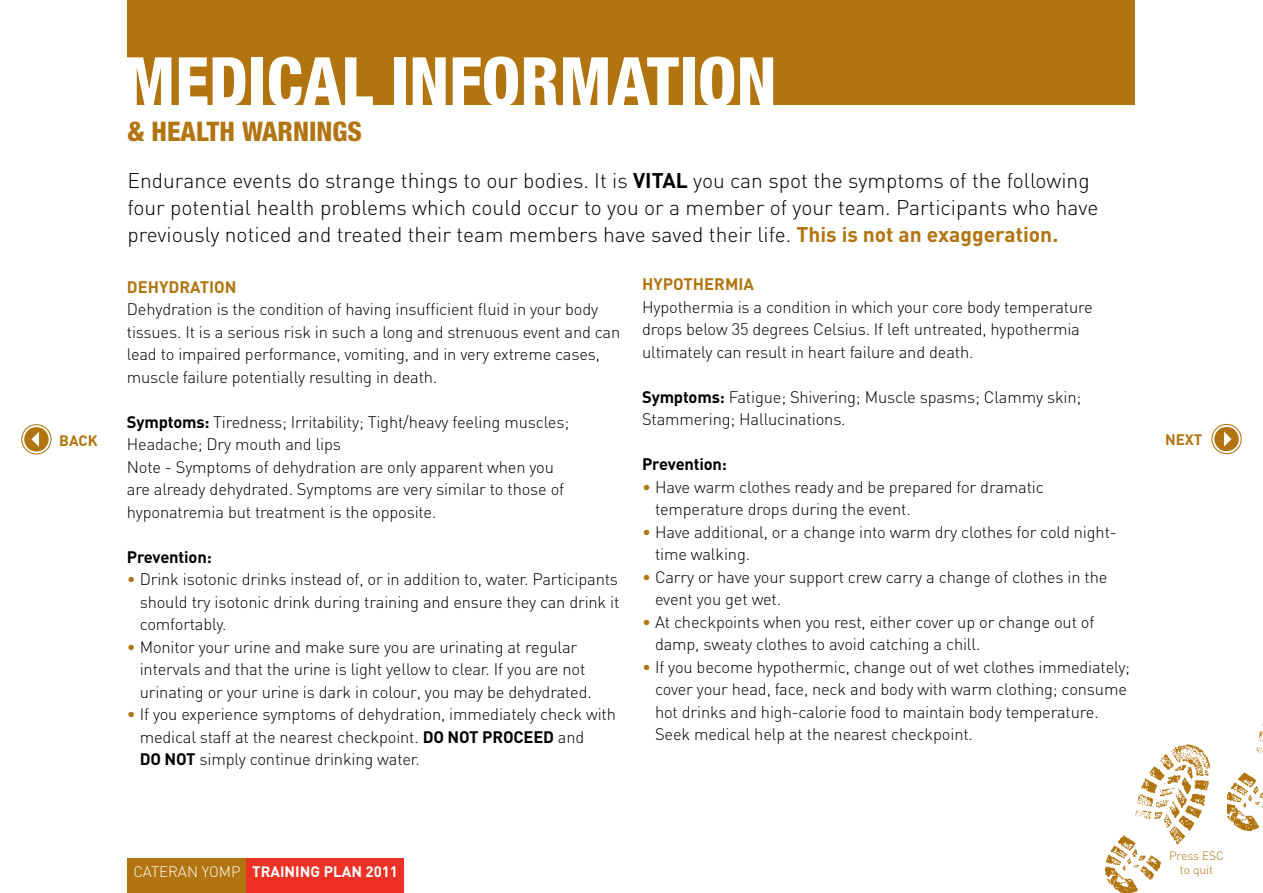
<style>
.page{position:relative;width:1263px;height:893px;background:#fff}
.page>*{position:absolute;margin:0;border:0;box-sizing:border-box;transform-origin:0 0}
.t1{font:800 condensed 67.5px "Helvetica Neue LT Std";color:#fff}
.t2{font:800 condensed 27px "Helvetica Neue LT Std";color:#b2740e}
.t3{font:300 21px/27px "DIN";color:#000}
.t4{font:300 16.5px/22.5px "DIN";letter-spacing:-.01em;color:#000}
.t5{font:700 16.5px "DIN";color:#b2740e}
.t6{font:700 16.5px "DIN";letter-spacing:-.01em;color:#000}
.t7{font:700 15px "DIN";color:#fff}
.t8{font:700 15px "DIN";color:#b2740e}
.t9{font:300 12px/13.5px "DIN";color:#b2740e;text-align:center}
.s1{font-weight:700}
.s2{font-weight:700;color:#b2740e}
.s3{color:#b2740e}
.s4{font-weight:300}
</style>
<div class="page">
<img style="left:1227px;top:723px;width:36px;height:108px">
<img style="left:1106px;top:745px;width:104px;height:148px">
<div style="left:128px;top:0;width:1007px;height:105px;background:#b2740e"></div>
<div style="left:1211px;top:424px;width:31px;height:30px;border:1px solid #b2740e;border-radius:50%"></div>
<div style="left:21px;top:424px;width:31px;height:30px;border:1px solid #b2740e;border-radius:50%"></div>
<div style="left:1214px;top:427px;width:25px;height:24px;background:#b2740e;border-radius:50%"></div>
<div style="left:24px;top:427px;width:25px;height:24px;background:#b2740e;border-radius:50%"></div>
<svg style="left:1224px;top:431px;width:7px;height:16px"></svg>
<svg style="left:31px;top:432px;width:8px;height:15px"></svg>
<div style="left:128px;top:859px;width:119px;height:34px;background:#b2740e"></div>
<div style="left:247px;top:859px;width:157px;height:34px;background:#ee3124"></div>
<h1 class="t1" style="left:123px;top:40px;width:655px">MEDICAL INFORMATION</h1>
<h2 class="t2" style="left:128px;top:114px;width:236px">&amp; HEALTH WARNINGS</h2>
<p class="t3" style="left:128px;top:166px;width:972px">Endurance events do strange things to our bodies. It is <span class="s1">VITAL</span> you can spot the symptoms of the following four potential health problems which could occur to you or a member of your team. Participants who have previously noticed and treated their team members have saved their life. <span class="s2">This is not an exaggeration.</span></p>
<p class="t5" style="left:127px;top:276px;width:111px">DEHYDRATION</p>
<p class="t4" style="left:127px;top:298px;width:495px">Dehydration is the condition of having insufficient fluid in your body tissues. It is a serious risk in such a long and strenuous event and can lead to impaired performance, vomiting, and in very extreme cases, muscle failure potentially resulting in death.</p>
<p class="t4" style="left:127px;top:410px;width:444px"><span class="s1">Symptoms:</span> Tiredness; Irritability; Tight/heavy feeling muscles; Headache; Dry mouth and lips<br>Note - Symptoms of dehydration are only apparent when you are already dehydrated. Symptoms are very similar to those of hyponatremia but treatment is the opposite.</p>
<p class="t6" style="left:127px;top:546px;width:86px">Prevention:</p>
<p class="t4" style="left:140px;top:568px;width:481px;text-align:justify;text-indent:-13px"><span class="s3">•</span> Drink isotonic drinks instead of, or in addition to, water. Participants should try isotonic drink during training and ensure they can drink it comfortably.</p>
<p class="t4" style="left:140px;top:635px;width:454px;text-indent:-13px"><span class="s3">•</span> Monitor your urine and make sure you are urinating at regular intervals and that the urine is light yellow to clear. If you are not urinating or your urine is dark in colour, you may be dehydrated.</p>
<p class="t4" style="left:140px;top:703px;width:478px;text-indent:-13px"><span class="s3">•</span> If you experience symptoms of dehydration, immediately check with medical staff at the nearest checkpoint. <span class="s1">DO NOT PROCEED</span> and<br><span class="s1">DO NOT</span> simply continue drinking water.</p>
<p class="t5" style="left:642px;top:273px;width:113px">HYPOTHERMIA</p>
<p class="t4" style="left:642px;top:295px;width:452px">Hypothermia is a condition in which your core body temperature drops below 35 degrees Celsius. If left untreated, hypothermia ultimately can result in heart failure and death.</p>
<p class="t4" style="left:642px;top:385px;width:441px"><span class="s1">Symptoms:</span> Fatigue; Shivering; Muscle spasms; Clammy skin;<br>Stammering; Hallucinations.</p>
<p class="t6" style="left:642px;top:453px;width:86px">Prevention:</p>
<p class="t4" style="left:655px;top:475px;width:390px;text-indent:-13px"><span class="s3">•</span> Have warm clothes ready and be prepared for dramatic temperature drops during the event.</p>
<p class="t4" style="left:655px;top:520px;width:463px;text-indent:-13px"><span class="s3">•</span> Have additional, or a change into warm dry clothes for cold night&shy;time walking.</p>
<p class="t4" style="left:655px;top:565px;width:454px;text-indent:-13px"><span class="s3">•</span> Carry or have your support crew carry a change of clothes in the event you get wet.</p>
<p class="t4" style="left:655px;top:610px;width:441px;text-indent:-13px"><span class="s3">•</span> At checkpoints when you rest, either cover up or change out of damp, sweaty clothes to avoid catching a chill.</p>
<p class="t4" style="left:655px;top:655px;width:477px;text-indent:-13px"><span class="s3">•</span> If you become hypothermic, change out of wet clothes immediately; cover your head, face, neck and body with warm clothing; consume hot drinks and high-calorie food to maintain body temperature.<br>Seek medical help at the nearest checkpoint.</p>
<p class="t8" style="left:59px;top:430px;width:40px">BACK</p>
<p class="t8" style="left:1165px;top:430px;width:39px">NEXT</p>
<p class="t7" style="left:133px;top:862px;width:266px"><span class="s4">CATERAN YOMP</span> TRAINING PLAN 2011</p>
<p class="t9" style="left:1169px;top:849px;width:56px">Press ESC to quit</p>
</div>
